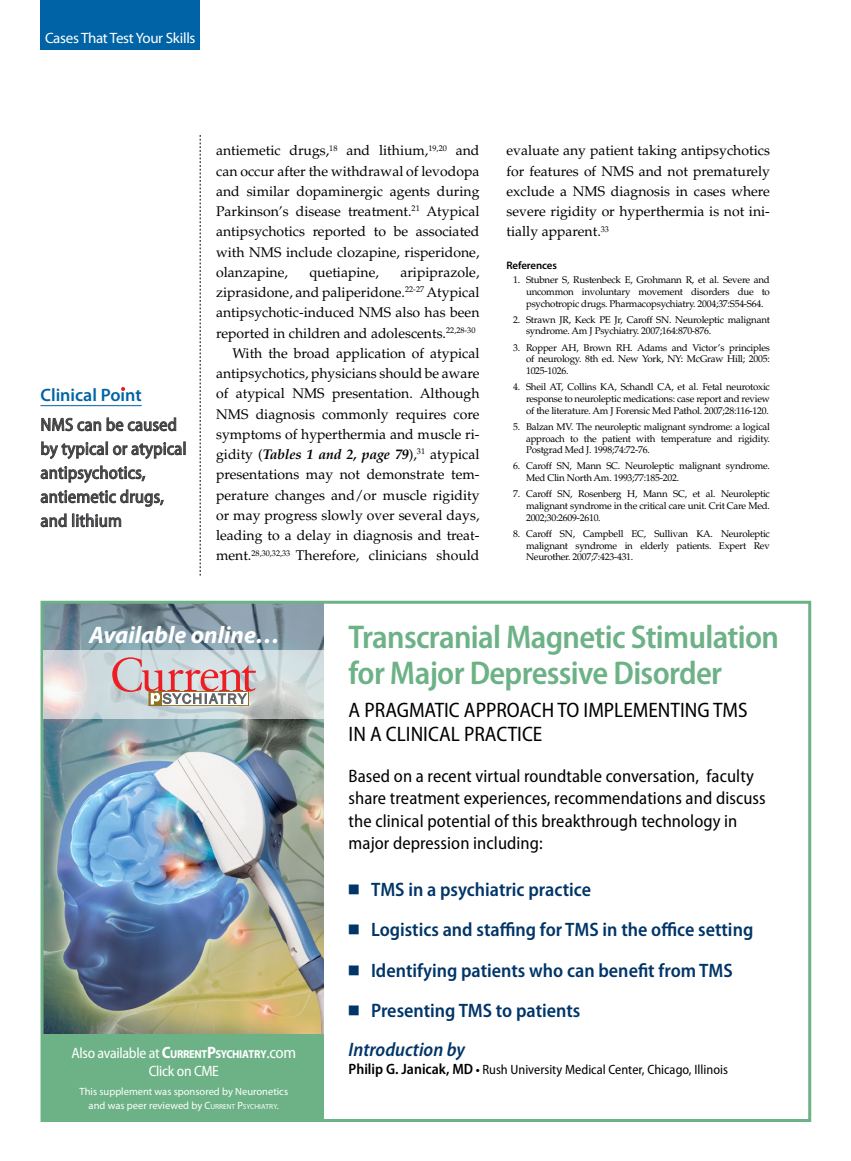
<style>
.page{position:relative;width:851px;height:1161px;background:#fff}
.page>*{position:absolute;margin:0;border:0;box-sizing:border-box;transform-origin:0 0}
.t1{font:600 semi-condensed 33px/36px "Myriad Pro";letter-spacing:-.02em;color:#6db286}
.t2{font:italic 700 24px "Myriad Pro";color:#fff}
.t3{font:semi-condensed 21px/24px "Myriad Pro";color:#000}
.t4{font:600 semi-condensed 19.5px/40.2px "Myriad Pro";color:#003568}
.t5{font:semi-condensed 18px/22.5px "Myriad Pro";letter-spacing:.005em;color:#000}
.t6{font:semi-condensed 18px/24px "Myriad Pro";letter-spacing:.01em;color:#414042}
.t7{font:600 18px "Myriad Pro";color:#0063a5}
.t8{font:semi-condensed 15px/18px "Myriad Pro";letter-spacing:-.02em;color:#fff;text-align:center}
.t9{font:15px "Myriad Pro";letter-spacing:-.02em;color:#fff}
.t10{font:14.1px/20.2px "Palatino LT Std";color:#000;text-align:justify}
.t11{font:semi-condensed 13.5px "Myriad Pro";color:#000}
.t12{font:600 10.8px "Myriad Pro";letter-spacing:-.01em;color:#000}
.t13{font:10.5px/13.5px "Myriad Pro";color:#fff;text-align:center}
.t14{font:9.75px/11.7px "Palatino LT Std";letter-spacing:-.025em;color:#000;text-align:justify}
.s1{font-weight:700;font-style:italic}
.s2{font-weight:700;font-size:16.5px}
.s3{font-weight:700;font-size:11.55px}
.s4{font-size:16.5px}
.s5{font-style:inherit}
.s6{font-size:7.35px}
.s7{font-family:"Universal Std Newswith Comm Pi";font-weight:400;font-stretch:normal}
.s8{font-style:italic}
.s9{font-weight:600;font-size:15px}
.s10{font-weight:600}
</style>
<div class="page">
<svg style="left:200px;top:135px;width:1px;height:441px"></svg>
<div style="left:40px;top:0;width:160px;height:49px;background:#0063a5"></div>
<img style="left:44px;top:605px;width:280px;height:429px">
<div style="left:40px;top:601px;width:771px;height:521px;border:3px solid #6db286"></div>
<div style="left:44px;top:1034px;width:280px;height:86px;background:#6db286"></div>
<svg style="left:43px;top:650px;width:280px;height:69px;background:#d1d7d9"></svg>
<div style="left:149px;top:691px;width:99px;height:15px;border:1px solid #91701f"></div>
<div style="left:149px;top:691px;width:12px;height:15px;background:#91701f"></div>
<svg style="left:112px;top:657px;width:144px;height:48px;background:#d0b5b6"></svg>
<hr style="left:40px;top:405px;width:102px;height:1px;background:#0063a5">
<svg style="left:41px;top:417px;width:60px;height:15px"></svg>
<svg style="left:107px;top:417px;width:69px;height:14px"></svg>
<svg style="left:41px;top:441px;width:144px;height:18px"></svg>
<svg style="left:41px;top:465px;width:104px;height:18px"></svg>
<svg style="left:41px;top:489px;width:123px;height:18px"></svg>
<svg style="left:41px;top:513px;width:80px;height:15px"></svg>
<svg style="left:121px;top:387px;width:4px;height:4px"></svg>
<p class="t9" style="left:45px;top:28px;width:152px">Cases That Test Your Skills</p>
<p class="t7" style="left:40px;top:384px;width:103px">Clinical Point</p>
<p class="t6" style="left:40px;top:412px;width:147px">NMS can be caused by typical or atypical antipsychotics, antiemetic drugs, and lithium</p>
<p class="t10" style="left:216px;top:141px;width:265px">antiemetic drugs,<sup>18</sup> and lithium,<sup>19,20</sup> and can occur after the withdrawal of levodopa and similar dopaminergic agents during Parkinson’s disease treatment.<sup>21</sup> Atypical antipsychotics reported to be associated with NMS include clozapine, risperidone, olanzapine,</p>
<p class="t10" style="left:216px;top:262px;width:265px;text-align:right">aripiprazole,<br>ziprasidone, and paliperidone.<sup>22-27</sup> Atypical antipsychotic-induced NMS also has been reported in children and adolescents.<sup>22,28-30<br></sup>With the broad application of atypical antipsychotics, physicians should be aware of atypical NMS presentation. Although NMS diagnosis commonly requires core symptoms of hyperthermia and muscle ri&shy;gidity (<span class="s1">Tables 1 and 2, page 79</span>),<sup>31</sup> atypical presentations may not demonstrate tem&shy;perature changes and/or muscle rigidity or may progress slowly over several days, leading to a delay in diagnosis and treat&shy;ment.<sup>28,30,32,33</sup> Therefore, clinicians should</p>
<p class="t10" style="left:309px;top:262px;width:71px">quetiapine,</p>
<p class="t10" style="left:506px;top:141px;width:265px">evaluate any patient taking antipsychotics for features of NMS and not prematurely exclude a NMS diagnosis in cases where severe rigidity or hyperthermia is not ini&shy;tially apparent.<sup>33</sup></p>
<p class="t12" style="left:506px;top:259px;width:52px">References</p>
<p class="t14" style="left:526px;top:274px;width:245px;text-indent:-13px">1. Stubner S, Rustenbeck E, Grohmann R, et al. Severe and uncommon involuntary movement disorders due to psychotropic drugs. Pharmacopsychiatry. 2004;37:S54-S64.</p>
<p class="t14" style="left:526px;top:314px;width:245px;text-indent:-13px">2. Strawn JR, Keck PE Jr, Caroff SN. Neuroleptic malignant syndrome. Am J Psychiatry. 2007;164:870-876.</p>
<p class="t14" style="left:526px;top:342px;width:245px;text-indent:-13px">3. Ropper AH, Brown RH. Adams and Victor’s principles of neurology. 8th ed. New York, NY: McGraw Hill; 2005:<br>1025-1026.</p>
<p class="t14" style="left:526px;top:381px;width:245px;text-indent:-13px">4. Sheil AT, Collins KA, Schandl CA, et al. Fetal neurotoxic response to neuroleptic medications: case report and review of the literature. Am J Forensic Med Pathol. 2007;28:116-120.</p>
<p class="t14" style="left:526px;top:421px;width:245px;text-indent:-13px">5. Balzan MV. The neuroleptic malignant syndrome: a logical approach to the patient with temperature and rigidity.<br>Postgrad Med J. 1998;74:72-76.</p>
<p class="t14" style="left:526px;top:460px;width:245px;text-indent:-13px">6. Caroff SN, Mann SC. Neuroleptic malignant syndrome.<br>Med Clin North Am. 1993;77:185-202.</p>
<p class="t14" style="left:526px;top:488px;width:245px;text-indent:-13px">7. Caroff SN, Rosenberg H, Mann SC, et al. Neuroleptic malignant syndrome in the critical care unit. Crit Care Med.<br>2002;30:2609-2610.</p>
<p class="t14" style="left:526px;top:528px;width:245px;text-indent:-13px">8. Caroff SN, Campbell EC, Sullivan KA. Neuroleptic malignant syndrome in elderly patients. Expert Rev Neurother. 2007;7:423-431.</p>
<h2 class="t2" style="left:89px;top:619px;width:192px">Available online…</h2>
<p class="t8" style="left:71px;top:1043px;width:226px">Also available at <span class="s2">C</span><span class="s3">URRENT</span><span class="s2">P</span><span class="s3">SYCHIATRY</span><span class="s4">.com<br></span>Click on CME</p>
<p class="t13" style="left:80px;top:1085px;width:210px">This supplement was sponsored by Neuronetics and was peer reviewed by <span class="s5">C</span><span class="s6">URRENT</span> <span class="s5">P</span><span class="s6">SYCHIATRY</span>.</p>
<h1 class="t1" style="left:348px;top:618px;width:432px">Transcranial Magnetic Stimulation for Major Depressive Disorder</h1>
<h3 class="t3" style="left:348px;top:698px;width:400px">A PRAGMATIC APPROACH TO IMPLEMENTING TMS<br>IN A CLINICAL PRACTICE</h3>
<p class="t5" style="left:348px;top:764px;width:418px">Based on a recent virtual roundtable conversation, faculty share treatment experiences, recommendations and discuss the clinical potential of this breakthrough technology in major depression including:</p>
<h3 class="t4" style="left:348px;top:868px;width:406px"><span class="s7">◾</span> TMS in a psychiatric practice<br><span class="s7">◾</span> Logistics and staffing for TMS in the office setting <span class="s7">◾</span> Identifying patients who can benefit from TMS<br><span class="s7">◾</span> Presenting TMS to patients<br><span class="s8">Introduction by</span></h3>
<p class="t11" style="left:348px;top:1061px;width:381px"><span class="s9">Philip G. Janicak, MD</span> <span class="s10">•</span> Rush University Medical Center, Chicago, Illinois</p>
</div>
